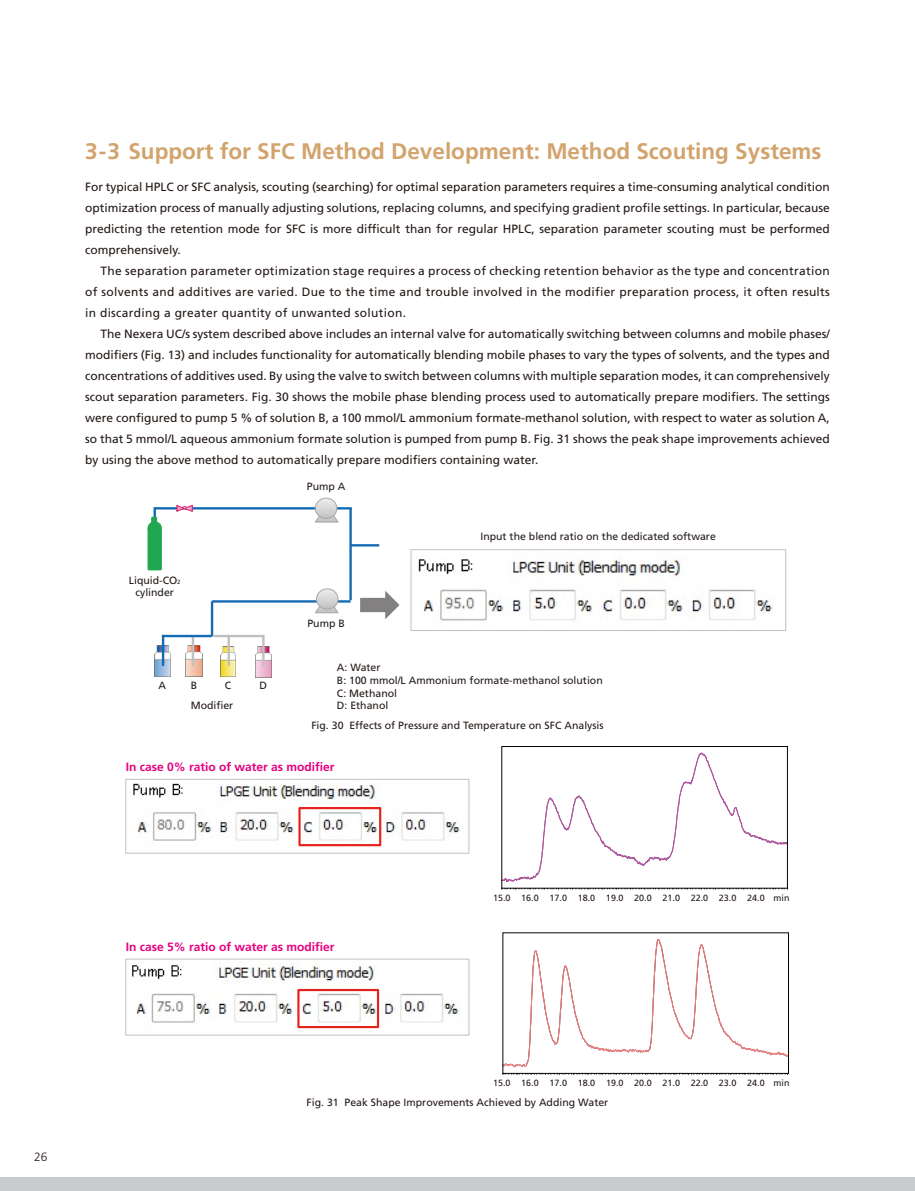
<style>
.page{position:relative;width:915px;height:1191px;background:#fff}
.page>*{position:absolute;margin:0;border:0;box-sizing:border-box;transform-origin:0 0}
.t1{font:700 22.5px "Frutiger LT Std";color:#d2a36c}
.t2{font:12px/21px "Frutiger LT Std";color:#231916;text-align:justify}
.t3{font:700 12px "Frutiger LT Std";color:#e4007f}
.t4{font:300 12px "Frutiger LT Std";color:#231916}
.t5{font:10.5px/12.6px "Frutiger LT Std";color:#231916;text-align:center}
.t6{font:9px "Frutiger LT Std";color:#231916}
.s1{font-size:6px}
</style>
<div class="page">
<img style="left:255px;top:647px;width:17px;height:31px">
<img style="left:220px;top:647px;width:16px;height:29px">
<img style="left:186px;top:645px;width:16px;height:31px">
<img style="left:155px;top:645px;width:15px;height:31px">
<img style="left:418px;top:559px;width:355px;height:62px">
<div style="left:410px;top:549px;width:375px;height:82px;border:1px solid #c1c0c0"></div>
<hr style="left:192px;top:636px;width:2px;height:30px;background:#c1c0c0">
<hr style="left:213px;top:635px;width:50px;height:2px;background:#c1c0c0">
<hr style="left:153px;top:507px;width:3px;height:33px;background:#146bb3">
<hr style="left:155px;top:507px;width:196px;height:2px;background:#146bb3">
<hr style="left:212px;top:600px;width:138px;height:2px;background:#146bb3">
<hr style="left:349px;top:508px;width:2px;height:92px;background:#146bb3">
<div style="left:149px;top:522px;width:12px;height:11px;background:#20a750;border-radius:50%"></div>
<div style="left:147px;top:521px;width:15px;height:13px;border:2px solid #20a750;border-radius:50%"></div>
<div style="left:151px;top:516px;width:6px;height:12px;border:2px solid #20a750"></div>
<div style="left:149px;top:528px;width:12px;height:41px;background:#20a750"></div>
<div style="left:147px;top:527px;width:15px;height:43px;border:2px solid #20a750"></div>
<hr style="left:350px;top:544px;width:29px;height:2px;background:#146bb3">
<hr style="left:211px;top:601px;width:2px;height:35px;background:#146bb3">
<hr style="left:227px;top:635px;width:3px;height:31px;background:#c1c0c0">
<hr style="left:162px;top:635px;width:2px;height:31px;background:#146bb3">
<hr style="left:262px;top:635px;width:2px;height:31px;background:#c1c0c0">
<svg style="left:176px;top:505px;width:17px;height:7px"></svg>
<svg style="left:314px;top:590px;width:25px;height:23px"></svg>
<div style="left:316px;top:588px;width:22px;height:21px;border:1px solid #a7a7a7;border-radius:50%"></div>
<svg style="left:314px;top:498px;width:25px;height:25px"></svg>
<div style="left:315px;top:498px;width:22px;height:21px;border:1px solid #a7a7a7;border-radius:50%"></div>
<hr style="left:162px;top:635px;width:50px;height:2px;background:#146bb3">
<svg style="left:360px;top:591px;width:39px;height:28px"></svg>
<img style="left:133px;top:783px;width:328px;height:64px">
<div style="left:125px;top:779px;width:344px;height:74px;border:1px solid #c1c0c0"></div>
<img style="left:132px;top:965px;width:328px;height:64px">
<div style="left:125px;top:958px;width:344px;height:77px;border:1px solid #c1c0c0"></div>
<svg style="left:502px;top:1073px;width:285px;height:1px"></svg>
<svg style="left:504px;top:938px;width:282px;height:129px"></svg>
<svg style="left:501px;top:752px;width:286px;height:137px"></svg>
<div style="left:501px;top:746px;width:286px;height:142px;border:1px solid #060202"></div>
<div style="left:298px;top:807px;width:83px;height:39px;border:2px solid #e7221c"></div>
<div style="left:297px;top:989px;width:82px;height:39px;border:2px solid #e7221c"></div>
<div style="left:0;top:1177px;width:914px;height:14px;background:#c9cacb"></div>
<h1 class="t1" style="left:85px;top:138px;width:737px">3-3 Support for SFC Method Development: Method Scouting Systems</h1>
<p class="t2" style="left:85px;top:176px;width:746px">For typical HPLC or SFC analysis, scouting (searching) for optimal separation parameters requires a time-consuming analytical condition optimization process of manually adjusting solutions, replacing columns, and specifying gradient profile settings. In particular, because predicting the retention mode for SFC is more difficult than for regular HPLC, separation parameter scouting must be performed comprehensively.</p>
<p class="t2" style="left:85px;top:260px;width:746px;text-indent:16px">The separation parameter optimization stage requires a process of checking retention behavior as the type and concentration of solvents and additives are varied. Due to the time and trouble involved in the modifier preparation process, it often results in discarding a greater quantity of unwanted solution.</p>
<p class="t2" style="left:85px;top:323px;width:746px;text-indent:16px">The Nexera UC/s system described above includes an internal valve for automatically switching between columns and mobile phases/ modifiers (Fig. 13) and includes functionality for automatically blending mobile phases to vary the types of solvents, and the types and concentrations of additives used. By using the valve to switch between columns with multiple separation modes, it can comprehensively scout separation parameters. Fig. 30 shows the mobile phase blending process used to automatically prepare modifiers. The settings were configured to pump 5 % of solution B, a 100 mmol/L ammonium formate-methanol solution, with respect to water as solution A, so that 5 mmol/L aqueous ammonium formate solution is pumped from pump B. Fig. 31 shows the peak shape improvements achieved by using the above method to automatically prepare modifiers containing water.</p>
<p class="t5" style="left:129px;top:573px;width:53px">Liquid-CO<span class="s1">2 </span>cylinder</p>
<p class="t5" style="left:158px;top:679px;width:9px">A</p>
<p class="t5" style="left:191px;top:679px;width:8px">B</p>
<p class="t5" style="left:225px;top:679px;width:8px">C</p>
<p class="t5" style="left:259px;top:679px;width:9px">D</p>
<p class="t5" style="left:191px;top:699px;width:44px">Modifier</p>
<p class="t5" style="left:307px;top:480px;width:40px">Pump A</p>
<p class="t5" style="left:307px;top:617px;width:39px">Pump B</p>
<p class="t5" style="left:480px;top:530px;width:237px">Input the blend ratio on the dedicated software</p>
<p class="t5" style="left:337px;top:661px;width:267px;text-align:left">A: Water<br>B: 100 mmol/L Ammonium formate-methanol solution<br>C: Methanol<br>D: Ethanol</p>
<p class="t5" style="left:311px;top:719px;width:293px">Fig. 30 Effects of Pressure and Temperature on SFC Analysis</p>
<p class="t3" style="left:126px;top:759px;width:210px">In case 0% ratio of water as modifier</p>
<p class="t3" style="left:126px;top:939px;width:210px">In case 5% ratio of water as modifier</p>
<p class="t6" style="left:493px;top:892px;width:298px">15.0 16.0 17.0 18.0 19.0 20.0 21.0 22.0 23.0 24.0 min</p>
<p class="t4" style="left:34px;top:1150px;width:15px">26</p>
<p class="t6" style="left:493px;top:1078px;width:298px">15.0 16.0 17.0 18.0 19.0 20.0 21.0 22.0 23.0 24.0 min</p>
<p class="t5" style="left:306px;top:1096px;width:303px">Fig. 31 Peak Shape Improvements Achieved by Adding Water</p>
</div>
